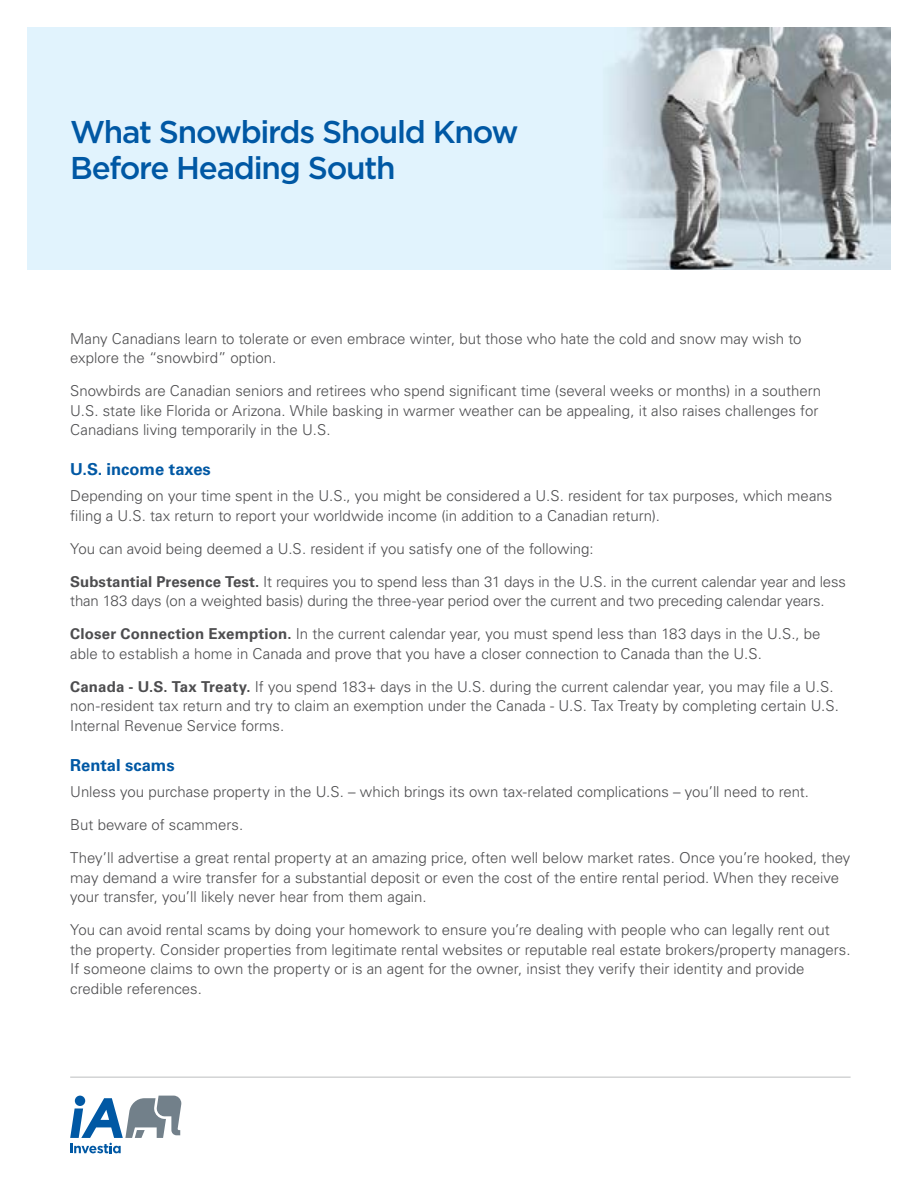
<style>
.page{position:relative;width:918px;height:1188px;background:#fff}
.page>*{position:absolute;margin:0;border:0;box-sizing:border-box;transform-origin:0 0}
.Heading{font:500 31.5px/36px "Gotham";letter-spacing:-.04em;color:#0058a4}
.Subhead{font:700 16.5px "Univers LT Pro 65";color:#0058a4}
.Body{font:300 15px/19.5px "Univers LT Pro 45";color:#4d4d4f}
.s1{font-family:"Univers LT Pro 65";font-weight:700}
</style>
<div class="page">
<img style="left:27px;top:27px;width:864px;height:243px">
<hr style="left:70px;top:1077px;width:781px;height:1px;background:#bcbec0">
<svg style="left:70px;top:1096px;width:111px;height:57px"></svg>
<h1 class="Heading" style="left:70px;top:114px;width:450px">What Snowbirds Should Know<br>Before Heading South</h1>
<p class="Body" style="left:70px;top:328px;width:733px">Many Canadians learn to tolerate or even embrace winter, but those who hate the cold and snow may wish to explore the “snowbird” option.</p>
<p class="Body" style="left:70px;top:381px;width:753px">Snowbirds are Canadian seniors and retirees who spend significant time (several weeks or months) in a southern<br>U.S. state like Florida or Arizona. While basking in warmer weather can be appealing, it also raises challenges for<br>Canadians living temporarily in the U.S.</p>
<h2 class="Subhead" style="left:70px;top:458px;width:142px">U.S. income taxes</h2>
<p class="Body" style="left:70px;top:486px;width:764px">Depending on your time spent in the U.S., you might be considered a U.S. resident for tax purposes, which means filing a U.S. tax return to report your worldwide income (in addition to a Canadian return).</p>
<p class="Body" style="left:70px;top:538px;width:525px">You can avoid being deemed a U.S. resident if you satisfy one of the following:</p>
<p class="Body" style="left:70px;top:571px;width:777px"><span class="s1">Substantial Presence Test.</span> It requires you to spend less than 31 days in the U.S. in the current calendar year and less than 183 days (on a weighted basis) during the three-year period over the current and two preceding calendar years.</p>
<p class="Body" style="left:70px;top:624px;width:752px"><span class="s1">Closer Connection Exemption.</span> In the current calendar year, you must spend less than 183 days in the U.S., be able to establish a home in Canada and prove that you have a closer connection to Canada than the U.S.</p>
<p class="Body" style="left:70px;top:676px;width:770px"><span class="s1">Canada - U.S. Tax Treaty.</span> If you spend 183+ days in the U.S. during the current calendar year, you may file a U.S. non-resident tax return and try to claim an exemption under the Canada - U.S. Tax Treaty by completing certain U.S.<br>Internal Revenue Service forms.</p>
<h2 class="Subhead" style="left:70px;top:753px;width:106px">Rental scams</h2>
<p class="Body" style="left:70px;top:782px;width:740px">Unless you purchase property in the U.S. – which brings its own tax-related complications – you’ll need to rent.</p>
<p class="Body" style="left:70px;top:815px;width:175px">But beware of scammers.</p>
<p class="Body" style="left:70px;top:848px;width:782px">They’ll advertise a great rental property at an amazing price, often well below market rates. Once you’re hooked, they may demand a wire transfer for a substantial deposit or even the cost of the entire rental period. When they receive your transfer, you’ll likely never hear from them again.</p>
<p class="Body" style="left:70px;top:920px;width:782px">You can avoid rental scams by doing your homework to ensure you’re dealing with people who can legally rent out the property. Consider properties from legitimate rental websites or reputable real estate brokers/property managers.<br>If someone claims to own the property or is an agent for the owner, insist they verify their identity and provide credible references.</p>
</div>
